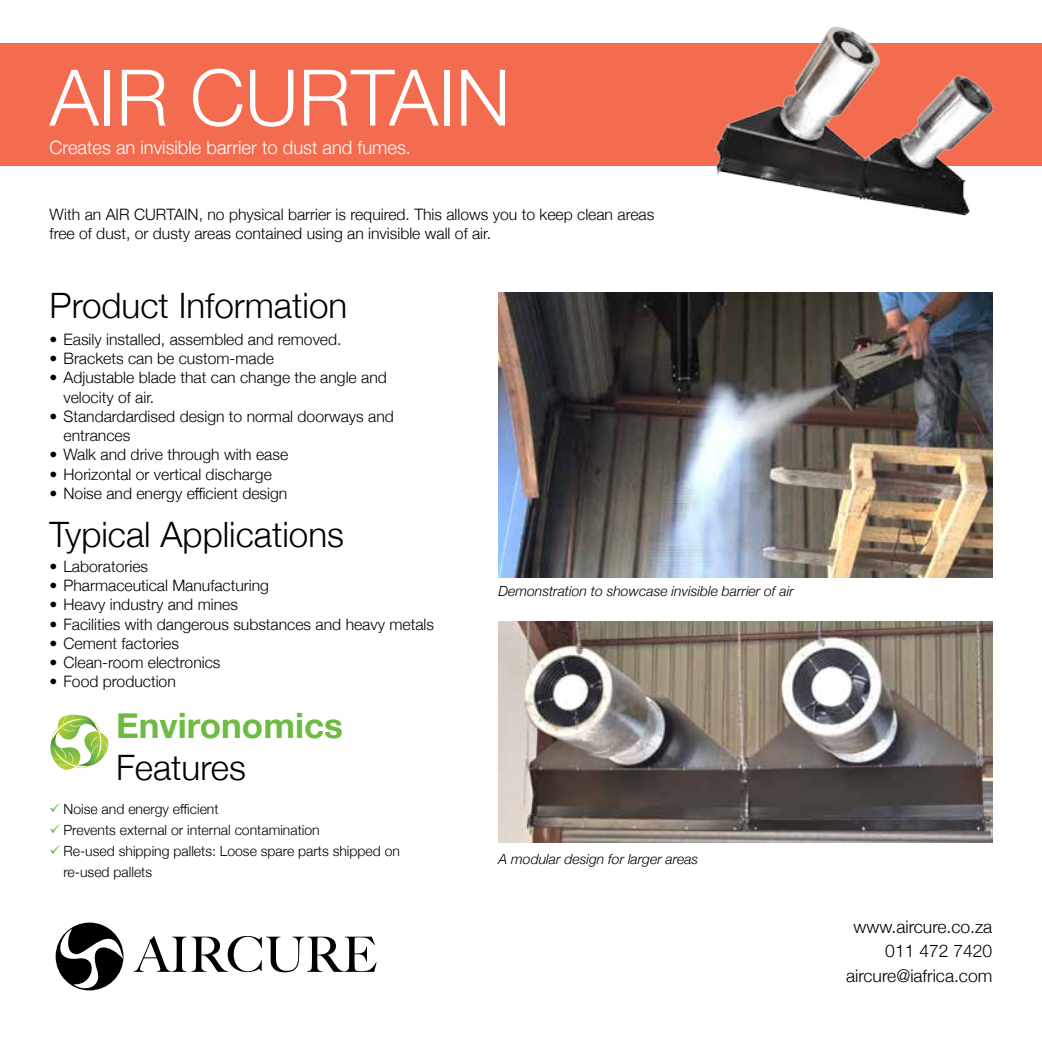
<style>
.page{position:relative;width:1042px;height:1042px;background:#fff}
.page>*{position:absolute;margin:0;border:0;box-sizing:border-box;transform-origin:0 0}
.t1{font:300 78.05px "Helvetica Neue";color:#fff}
.t2{font:300 35px "Helvetica Neue";color:#000}
.t3{font:700 35px "Helvetica Neue";color:#6dbb43}
.t4{font:300 18.38px "Helvetica Neue";color:#fff}
.t5{font:300 17.5px/24.5px "Helvetica Neue";color:#000;text-align:right}
.t6{font:300 15.75px/19.2px "Helvetica Neue";color:#000}
.t7{font:300 14px/21px "Helvetica Neue";color:#000}
.t8{font:italic 300 14px "Helvetica Neue";color:#000}
.s1{color:#6dbb43}
</style>
<div class="page">
<div style="left:0;top:43px;width:1042px;height:123px;background:#f36c4f"></div>
<img style="left:714px;top:26px;width:280px;height:190px">
<svg style="left:134px;top:936px;width:242px;height:36px"></svg>
<svg style="left:55px;top:922px;width:68px;height:69px"></svg>
<svg style="left:50px;top:714px;width:59px;height:56px"></svg>
<img style="left:498px;top:293px;width:494px;height:285px">
<img style="left:498px;top:622px;width:494px;height:221px">
<h1 class="t1" style="left:50px;top:35px;width:462px">AIR CURTAIN</h1>
<p class="t4" style="left:50px;top:132px;width:363px">Creates an invisible barrier to dust and fumes.</p>
<p class="t6" style="left:50px;top:203px;width:606px">With an AIR CURTAIN, no physical barrier is required. This allows you to keep clean areas free of dust, or dusty areas contained using an invisible wall of air.</p>
<h2 class="t2" style="left:50px;top:277px;width:299px">Product Information</h2>
<p class="t6" style="left:50px;top:328px;width:293px">• Easily installed, assembled and removed.</p>
<p class="t6" style="left:50px;top:348px;width:226px">• Brackets can be custom-made</p>
<p class="t6" style="left:63px;top:367px;width:325px;text-indent:-14px">• Adjustable blade that can change the angle and velocity of air.</p>
<p class="t6" style="left:63px;top:405px;width:332px;text-indent:-14px">• Standardardised design to normal doorways and entrances</p>
<p class="t6" style="left:50px;top:444px;width:240px">• Walk and drive through with ease</p>
<p class="t6" style="left:50px;top:463px;width:224px">• Horizontal or vertical discharge</p>
<p class="t6" style="left:50px;top:482px;width:239px">• Noise and energy efficient design</p>
<h2 class="t2" style="left:50px;top:506px;width:296px">Typical Applications</h2>
<p class="t6" style="left:50px;top:555px;width:100px">• Laboratories</p>
<p class="t6" style="left:50px;top:575px;width:221px">• Pharmaceutical Manufacturing</p>
<p class="t6" style="left:50px;top:594px;width:190px">• Heavy industry and mines</p>
<p class="t6" style="left:50px;top:613px;width:386px">• Facilities with dangerous substances and heavy metals</p>
<p class="t6" style="left:50px;top:632px;width:131px">• Cement factories</p>
<p class="t6" style="left:50px;top:652px;width:172px">• Clean-room electronics</p>
<p class="t6" style="left:50px;top:671px;width:128px">• Food production</p>
<h2 class="t3" style="left:116px;top:697px;width:228px">Environomics</h2>
<h2 class="t2" style="left:116px;top:739px;width:131px">Features</h2>
<p class="t7" style="left:50px;top:797px;width:170px"><span class="s1">✓</span> Noise and energy efficient</p>
<p class="t7" style="left:50px;top:818px;width:272px"><span class="s1">✓</span> Prevents external or internal contamination</p>
<p class="t7" style="left:63px;top:839px;width:338px;text-indent:-14px"><span class="s1">✓</span> Re-used shipping pallets: Loose spare parts shipped on re-used pallets</p>
<p class="t8" style="left:498px;top:580px;width:297px">Demonstration to showcase invisible barrier of air</p>
<p class="t8" style="left:498px;top:848px;width:201px">A modular design for larger areas</p>
<p class="t5" style="left:846px;top:913px;width:148px">www.aircure.co.za<br>011 472 7420 aircure@iafrica.com</p>
</div>
